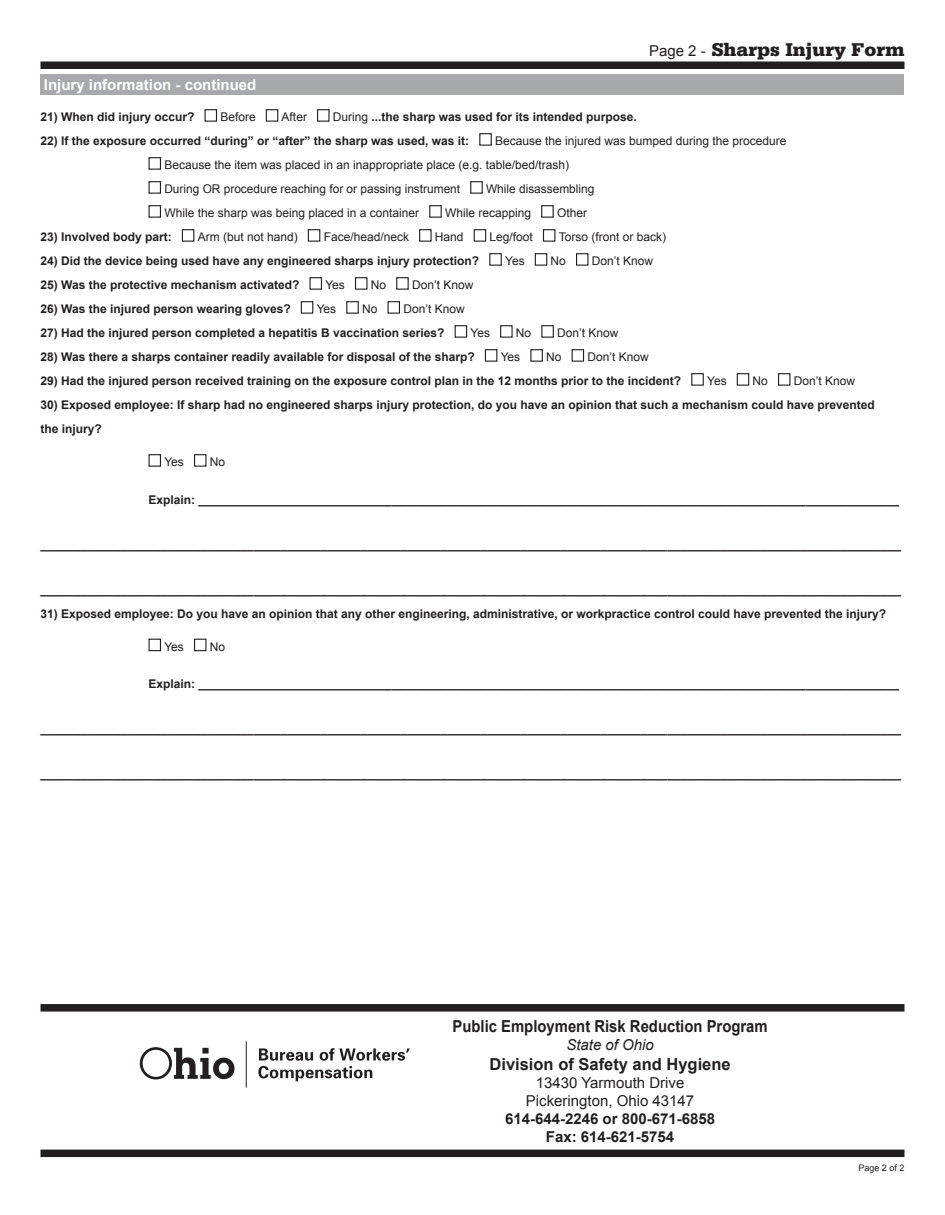
<style>
.page{position:relative;width:945px;height:1215px;background:#fff}
.page>*{position:absolute;margin:0;border:0;box-sizing:border-box;transform-origin:0 0}
.t1{font:900 19.5px "Serifa Std";color:#231f20}
.t2{font:700 16.5px "Arial";color:#231f20;scale:.9 1}
.t3{font:700 16.5px "Arial";color:#231f20}
.t4{font:700 15px "Arial";color:#231f20}
.t5{font:15px "Arial";color:#231f20}
.t6{font:700 15px "Arial";color:#fff}
.t7{font:italic 15px "Arial";color:#231f20}
.t8{font:700 12px "Arial";color:#231f20}
.t9{font:12px "Arial";color:#231f20}
.t10{font:9px "Arial";color:#231f20}
.s1{font-family:"Arial";font-weight:400;font-size:15px}
.s2{font-weight:400}
</style>
<div class="page">
<div style="left:40px;top:1004px;width:864px;height:8px;background:#231f20"></div>
<div style="left:40px;top:1150px;width:864px;height:7px;background:#231f20"></div>
<div style="left:40px;top:74px;width:864px;height:21px;background:#a8a9ad"></div>
<div style="left:40px;top:62px;width:864px;height:7px;background:#231f20"></div>
<div style="left:205px;top:109px;width:12px;height:13px;border:1px solid #231f20"></div>
<div style="left:266px;top:109px;width:12px;height:13px;border:1px solid #231f20"></div>
<div style="left:317px;top:109px;width:13px;height:13px;border:1px solid #231f20"></div>
<div style="left:479px;top:133px;width:13px;height:13px;border:1px solid #231f20"></div>
<div style="left:149px;top:157px;width:12px;height:13px;border:1px solid #231f20"></div>
<div style="left:149px;top:181px;width:12px;height:13px;border:1px solid #231f20"></div>
<div style="left:470px;top:181px;width:13px;height:13px;border:1px solid #231f20"></div>
<div style="left:149px;top:205px;width:12px;height:13px;border:1px solid #231f20"></div>
<div style="left:429px;top:205px;width:13px;height:13px;border:1px solid #231f20"></div>
<div style="left:541px;top:205px;width:13px;height:13px;border:1px solid #231f20"></div>
<div style="left:182px;top:229px;width:12px;height:13px;border:1px solid #231f20"></div>
<div style="left:308px;top:229px;width:12px;height:13px;border:1px solid #231f20"></div>
<div style="left:419px;top:229px;width:13px;height:13px;border:1px solid #231f20"></div>
<div style="left:474px;top:229px;width:12px;height:13px;border:1px solid #231f20"></div>
<div style="left:543px;top:229px;width:12px;height:13px;border:1px solid #231f20"></div>
<div style="left:489px;top:253px;width:13px;height:13px;border:1px solid #231f20"></div>
<div style="left:535px;top:253px;width:12px;height:13px;border:1px solid #231f20"></div>
<div style="left:576px;top:253px;width:13px;height:13px;border:1px solid #231f20"></div>
<div style="left:309px;top:277px;width:13px;height:13px;border:1px solid #231f20"></div>
<div style="left:355px;top:277px;width:12px;height:13px;border:1px solid #231f20"></div>
<div style="left:396px;top:277px;width:13px;height:13px;border:1px solid #231f20"></div>
<div style="left:301px;top:301px;width:12px;height:13px;border:1px solid #231f20"></div>
<div style="left:346px;top:301px;width:13px;height:13px;border:1px solid #231f20"></div>
<div style="left:387px;top:301px;width:13px;height:13px;border:1px solid #231f20"></div>
<div style="left:455px;top:325px;width:12px;height:13px;border:1px solid #231f20"></div>
<div style="left:500px;top:325px;width:13px;height:13px;border:1px solid #231f20"></div>
<div style="left:541px;top:325px;width:13px;height:13px;border:1px solid #231f20"></div>
<div style="left:485px;top:349px;width:12px;height:13px;border:1px solid #231f20"></div>
<div style="left:530px;top:349px;width:13px;height:13px;border:1px solid #231f20"></div>
<div style="left:572px;top:349px;width:12px;height:13px;border:1px solid #231f20"></div>
<div style="left:691px;top:373px;width:13px;height:13px;border:1px solid #231f20"></div>
<div style="left:737px;top:373px;width:12px;height:13px;border:1px solid #231f20"></div>
<div style="left:778px;top:373px;width:12px;height:13px;border:1px solid #231f20"></div>
<div style="left:149px;top:454px;width:12px;height:13px;border:1px solid #231f20"></div>
<div style="left:194px;top:454px;width:13px;height:13px;border:1px solid #231f20"></div>
<div style="left:149px;top:639px;width:12px;height:12px;border:1px solid #231f20"></div>
<div style="left:194px;top:639px;width:13px;height:12px;border:1px solid #231f20"></div>
<svg style="left:140px;top:1047px;width:95px;height:33px"></svg>
<svg style="left:258px;top:1048px;width:152px;height:33px"></svg>
<hr style="left:246px;top:1041px;width:1px;height:47px;background:#231f20">
<p class="t1" style="left:649px;top:38px;width:257px"><span class="s1">Page 2 -</span> Sharps Injury Form</p>
<p class="t6" style="left:44px;top:75px;width:214px">Injury information - continued</p>
<p class="t8" style="left:40px;top:109px;width:156px">21) When did injury occur?</p>
<p class="t9" style="left:220px;top:109px;width:37px">Before</p>
<p class="t9" style="left:282px;top:109px;width:27px">After</p>
<p class="t8" style="left:333px;top:109px;width:306px"><span class="s2">During</span> ...the sharp was used for its intended purpose.</p>
<p class="t8" style="left:40px;top:133px;width:430px">22) If the exposure occurred “during” or “after” the sharp was used, was it:</p>
<p class="t9" style="left:495px;top:133px;width:293px">Because the injured was bumped during the procedure</p>
<p class="t9" style="left:164px;top:157px;width:406px">Because the item was placed in an inappropriate place (e.g. table/bed/trash)</p>
<p class="t9" style="left:164px;top:181px;width:297px">During OR procedure reaching for or passing instrument</p>
<p class="t9" style="left:486px;top:181px;width:110px">While disassembling</p>
<p class="t9" style="left:164px;top:205px;width:256px">While the sharp was being placed in a container</p>
<p class="t9" style="left:445px;top:205px;width:88px">While recapping</p>
<p class="t9" style="left:557px;top:205px;width:32px">Other</p>
<p class="t8" style="left:40px;top:229px;width:133px">23) Involved body part:</p>
<p class="t9" style="left:198px;top:229px;width:102px">Arm (but not hand)</p>
<p class="t9" style="left:324px;top:229px;width:87px">Face/head/neck</p>
<p class="t9" style="left:435px;top:229px;width:30px">Hand</p>
<p class="t9" style="left:490px;top:229px;width:45px">Leg/foot</p>
<p class="t9" style="left:559px;top:229px;width:109px">Torso (front or back)</p>
<p class="t8" style="left:40px;top:253px;width:440px">24) Did the device being used have any engineered sharps injury protection?</p>
<p class="t9" style="left:505px;top:253px;width:21px">Yes</p>
<p class="t9" style="left:551px;top:253px;width:17px">No</p>
<p class="t9" style="left:592px;top:253px;width:63px">Don’t Know</p>
<p class="t8" style="left:40px;top:277px;width:260px">25) Was the protective mechanism activated?</p>
<p class="t9" style="left:325px;top:277px;width:21px">Yes</p>
<p class="t9" style="left:371px;top:277px;width:17px">No</p>
<p class="t9" style="left:412px;top:277px;width:63px">Don’t Know</p>
<p class="t8" style="left:40px;top:301px;width:252px">26) Was the injured person wearing gloves?</p>
<p class="t9" style="left:317px;top:301px;width:21px">Yes</p>
<p class="t9" style="left:362px;top:301px;width:17px">No</p>
<p class="t9" style="left:403px;top:301px;width:63px">Don’t Know</p>
<p class="t8" style="left:40px;top:325px;width:406px">27) Had the injured person completed a hepatitis B vaccination series?</p>
<p class="t9" style="left:471px;top:325px;width:21px">Yes</p>
<p class="t9" style="left:516px;top:325px;width:17px">No</p>
<p class="t9" style="left:557px;top:325px;width:63px">Don’t Know</p>
<p class="t8" style="left:40px;top:349px;width:436px">28) Was there a sharps container readily available for disposal of the sharp?</p>
<p class="t9" style="left:501px;top:349px;width:21px">Yes</p>
<p class="t9" style="left:546px;top:349px;width:17px">No</p>
<p class="t9" style="left:587px;top:349px;width:63px">Don’t Know</p>
<p class="t8" style="left:40px;top:373px;width:642px">29) Had the injured person received training on the exposure control plan in the 12 months prior to the incident?</p>
<p class="t9" style="left:707px;top:373px;width:21px">Yes</p>
<p class="t9" style="left:753px;top:373px;width:17px">No</p>
<p class="t9" style="left:794px;top:373px;width:63px">Don’t Know</p>
<p class="t8" style="left:40px;top:397px;width:836px">30) Exposed employee: If sharp had no engineered sharps injury protection, do you have an opinion that such a mechanism could have prevented</p>
<p class="t8" style="left:40px;top:421px;width:63px">the injury?</p>
<p class="t9" style="left:164px;top:454px;width:21px">Yes</p>
<p class="t9" style="left:210px;top:454px;width:17px">No</p>
<p class="t8" style="left:148px;top:491px;width:752px">Explain: _________________________________________________________________________________________________________</p>
<p class="t8" style="left:40px;top:536px;width:862px">_________________________________________________________________________________________________________________________________</p>
<p class="t8" style="left:40px;top:581px;width:862px">_________________________________________________________________________________________________________________________________</p>
<p class="t8" style="left:40px;top:605px;width:847px">31) Exposed employee: Do you have an opinion that any other engineering, administrative, or workpractice control could have prevented the injury?</p>
<p class="t9" style="left:164px;top:639px;width:21px">Yes</p>
<p class="t9" style="left:210px;top:639px;width:17px">No</p>
<p class="t8" style="left:148px;top:676px;width:752px">Explain: _________________________________________________________________________________________________________</p>
<p class="t8" style="left:40px;top:721px;width:862px">_________________________________________________________________________________________________________________________________</p>
<p class="t8" style="left:40px;top:766px;width:862px">_________________________________________________________________________________________________________________________________</p>
<p class="t2" style="left:453px;top:1016px;width:352px">Public Employment Risk Reduction Program</p>
<p class="t7" style="left:566px;top:1035px;width:89px">State of Ohio</p>
<p class="t3" style="left:490px;top:1053px;width:243px">Division of Safety and Hygiene</p>
<p class="t5" style="left:536px;top:1073px;width:150px">13430 Yarmouth Drive</p>
<p class="t5" style="left:526px;top:1091px;width:170px">Pickerington, Ohio 43147</p>
<p class="t4" style="left:505px;top:1109px;width:212px">614-644-2246 or 800-671-6858</p>
<p class="t4" style="left:546px;top:1127px;width:130px">Fax: 614-621-5754</p>
<p class="t10" style="left:858px;top:1162px;width:48px">Page 2 of 2</p>
</div>
